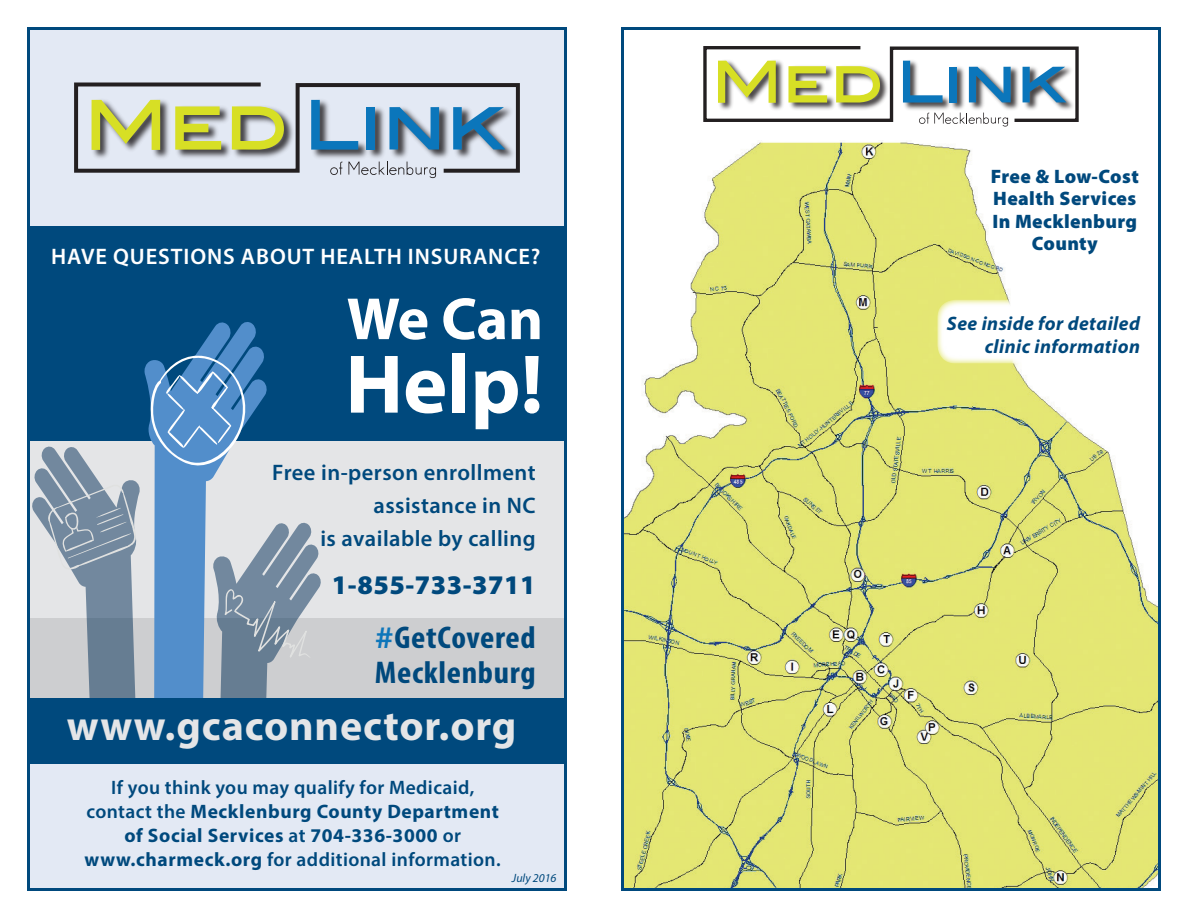
<style>
.page{position:relative;width:1188px;height:918px;background:#fff}
.page>*{position:absolute;margin:0;border:0;box-sizing:border-box;transform-origin:0 0}
.t1{font:700 84px "Myriad Pro";color:#fff}
.t2{font:700 60px "Myriad Pro";color:#fff}
.t3{font:700 42px "Myriad Pro";letter-spacing:.02em;color:#e4e5e7}
.t4{font:700 condensed 31.5px "Myriad Pro";letter-spacing:.02em;color:#00497d;scale:1.08 1}
.t5{font:900 27px "Myriad Pro";letter-spacing:.02em;color:#00497d}
.t6{font:600 22.5px "Myriad Pro";letter-spacing:.02em;color:#00497d}
.t7{font:600 22.5px "Myriad Pro";letter-spacing:.04em;color:#fff}
.t8{font:600 19.5px "Myriad Pro";letter-spacing:.02em;color:#00497d}
.t9{font:700 19.5px "Myriad Pro";letter-spacing:.03em;color:#00497d}
.t10{font:900 19.5px/22.5px "Myriad Pro";letter-spacing:.02em;color:#00497d}
.t11{font:italic 700 19.5px/22.5px "Myriad Pro";letter-spacing:.02em;color:#00497d;text-align:right}
.t12{font:italic 12px "Myriad Pro";color:#00497d}
.s1{font-weight:600;font-stretch:normal;color:#0e76ba}
.s2{font-weight:600}
.s3{font-weight:700}
</style>
<div class="page">
<img style="left:625px;top:142px;width:532px;height:745px">
<div style="left:27px;top:27px;width:540px;height:864px;background:#e3e9f4"></div>
<svg style="left:74px;top:82px;width:446px;height:96px"></svg>
<div style="left:27px;top:227px;width:540px;height:217px;background:#00497d"></div>
<div style="left:27px;top:616px;width:540px;height:83px;background:#cdced0"></div>
<div style="left:27px;top:442px;width:540px;height:176px;background:#e4e5e7"></div>
<div style="left:621px;top:27px;width:540px;height:864px;border:3px solid #00497d"></div>
<svg style="left:703px;top:46px;width:376px;height:81px"></svg>
<svg style="left:143px;top:322px;width:125px;height:376px;fill:#528ecb"></svg>
<svg style="left:150px;top:353px;width:100px;height:125px"></svg>
<svg style="left:213px;top:523px;width:108px;height:175px"></svg>
<svg style="left:32px;top:447px;width:108px;height:251px"></svg>
<div style="left:27px;top:698px;width:540px;height:66px;background:#00497d"></div>
<div style="left:27px;top:27px;width:540px;height:864px;border:3px solid #00497d"></div>
<div style="left:937px;top:300px;width:211px;height:63px;background:#fff;border-radius:18px"></div>
<svg style="left:984px;top:153px;width:161px;height:111px"></svg>
<p class="t7" style="left:51px;top:242px;width:491px">HAVE QUESTIONS ABOUT HEALTH INSURANCE?</p>
<p class="t2" style="left:347px;top:280px;width:198px">We Can</p>
<p class="t1" style="left:345px;top:330px;width:199px">Help!</p>
<p class="t6" style="left:272px;top:458px;width:265px">Free in-person enrollment</p>
<p class="t6" style="left:374px;top:491px;width:164px">assistance in NC</p>
<p class="t6" style="left:320px;top:524px;width:217px">is available by calling</p>
<p class="t5" style="left:332px;top:567px;width:205px">1-855-733-3711</p>
<p class="t4" style="left:375px;top:618px;width:151px"><span class="s1">#</span>GetCovered</p>
<p class="t4" style="left:375px;top:652px;width:150px">Mecklenburg</p>
<p class="t3" style="left:67px;top:698px;width:451px">www.gcaconnector.org</p>
<p class="t8" style="left:111px;top:775px;width:365px">If you think you may qualify for Medicaid,</p>
<p class="t9" style="left:86px;top:799px;width:414px"><span class="s2">contact the</span> Mecklenburg County Department</p>
<p class="t9" style="left:124px;top:823px;width:338px">of Social Services <span class="s2">at</span> 704-336-3000 <span class="s2">or</span></p>
<p class="t8" style="left:85px;top:847px;width:418px"><span class="s3">www.charmeck.org</span> for additional information.</p>
<p class="t12" style="left:512px;top:871px;width:46px">July 2016</p>
<p class="t10" style="left:991px;top:164px;width:149px">Free &amp; Low-Cost<br>Health Services</p>
<p class="t10" style="left:992px;top:209px;width:146px;text-align:center">In Mecklenburg<br>County</p>
<p class="t11" style="left:947px;top:312px;width:195px">See inside for detailed clinic information</p>
</div>
